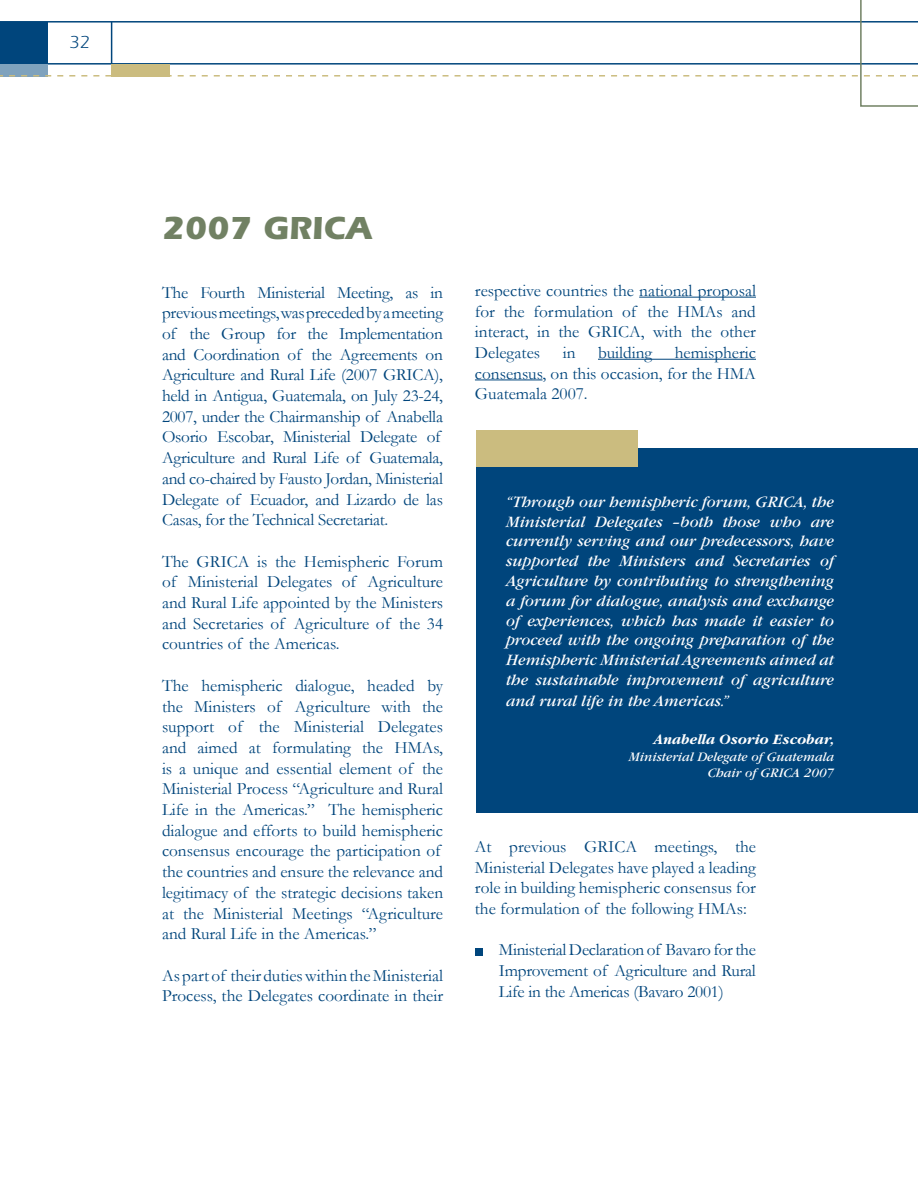
<style>
.page{position:relative;width:918px;height:1188px;background:#fff}
.page>*{position:absolute;margin:0;border:0;box-sizing:border-box;transform-origin:0 0}
.t1{font:700 33px "Itc Eras";color:#718163}
.t2{font:18px "Itc Eras";color:#00457c}
.t3{font:17.25px/20.7px "Garamond";color:#00457c;text-align:justify}
.t4{font:italic 16.5px/20px "Garamond";color:#fff;text-align:justify}
.t5{font:italic 700 15px "Garamond";color:#fff}
.t6{font:italic 13.5px/16.2px "Garamond";color:#fff;text-align:right}
</style>
<div class="page">
<svg style="left:0;top:0;width:918px;height:107px"></svg>
<hr style="left:639px;top:297px;width:117px;height:1px;background:#00457c">
<hr style="left:598px;top:359px;width:158px;height:1px;background:#00457c">
<hr style="left:475px;top:380px;width:68px;height:1px;background:#00457c">
<div style="left:476px;top:448px;width:442px;height:365px;background:#00457c"></div>
<div style="left:476px;top:431px;width:162px;height:36px;background:#cbbc7f"></div>
<div style="left:475px;top:948px;width:8px;height:7px;background:#00457c"></div>
<p class="t2" style="left:70px;top:36px;width:22px">32</p>
<h1 class="t1" style="left:162px;top:217px;width:211px">2007 GRICA</h1>
<p class="t3" style="left:162px;top:282px;width:283px;text-align:left">The Fourth Ministerial Meeting, as in previous meetings, was preceded by a meeting of the Group for the Implementation and Coordination of the Agreements on Agriculture and Rural Life (2007 GRICA), held in Antigua, Guatemala, on July 23-24, 2007, under the Chairmanship of Anabella Osorio Escobar, Ministerial Delegate of Agriculture and Rural Life of Guatemala, and co-chaired by Fausto Jordan, Ministerial Delegate of Ecuador, and Lizardo de las Casas, for the Technical Secretariat.</p>
<p class="t3" style="left:162px;top:551px;width:283px">The GRICA is the Hemispheric Forum of Ministerial Delegates of Agriculture and Rural Life appointed by the Ministers and Secretaries of Agriculture of the 34 countries of the Americas.</p>
<p class="t3" style="left:162px;top:675px;width:283px;text-align:left">The hemispheric dialogue, headed by the Ministers of Agriculture with the support of the Ministerial Delegates and aimed at formulating the HMAs, is a unique and essential element of the Ministerial Process “Agriculture and Rural Life in the Americas.” The hemispheric dialogue and efforts to build hemispheric consensus encourage the participation of the countries and ensure the relevance and legitimacy of the strategic decisions taken at the Ministerial Meetings “Agriculture and Rural Life in the Americas.”</p>
<p class="t3" style="left:162px;top:965px;width:283px">As part of their duties within the Ministerial<br>Process, the Delegates coordinate in their</p>
<p class="t3" style="left:475px;top:280px;width:283px">respective countries the national proposal for the formulation of the HMAs and interact, in the GRICA, with the other Delegates</p>
<p class="t3" style="left:563px;top:342px;width:14px">in</p>
<p class="t3" style="left:598px;top:342px;width:56px">building</p>
<p class="t3" style="left:475px;top:342px;width:283px;text-indent:200px">hemispheric consensus, on this occasion, for the HMA Guatemala 2007.</p>
<p class="t4" style="left:506px;top:493px;width:330px">“Through our hemispheric forum, GRICA, the Ministerial Delegates –both those who are currently serving and our predecessors, have supported the Ministers and Secretaries of Agriculture by contributing to strengthening a forum for dialogue, analysis and exchange of experiences, which has made it easier to proceed with the ongoing preparation of the Hemispheric Ministerial Agreements aimed at the sustainable improvement of agriculture and rural life in the Americas.”</p>
<p class="t5" style="left:653px;top:734px;width:182px">Anabella Osorio Escobar,</p>
<p class="t6" style="left:629px;top:750px;width:207px">Ministerial Delegate of Guatemala<br>Chair of GRICA 2007</p>
<p class="t3" style="left:475px;top:836px;width:283px">At previous GRICA meetings, the Ministerial Delegates have played a leading role in building hemispheric consensus for the formulation of the following HMAs:</p>
<p class="t3" style="left:499px;top:940px;width:258px">Ministerial Declaration of Bavaro for the Improvement of Agriculture and Rural Life in the Americas (Bavaro 2001)</p>
</div>
